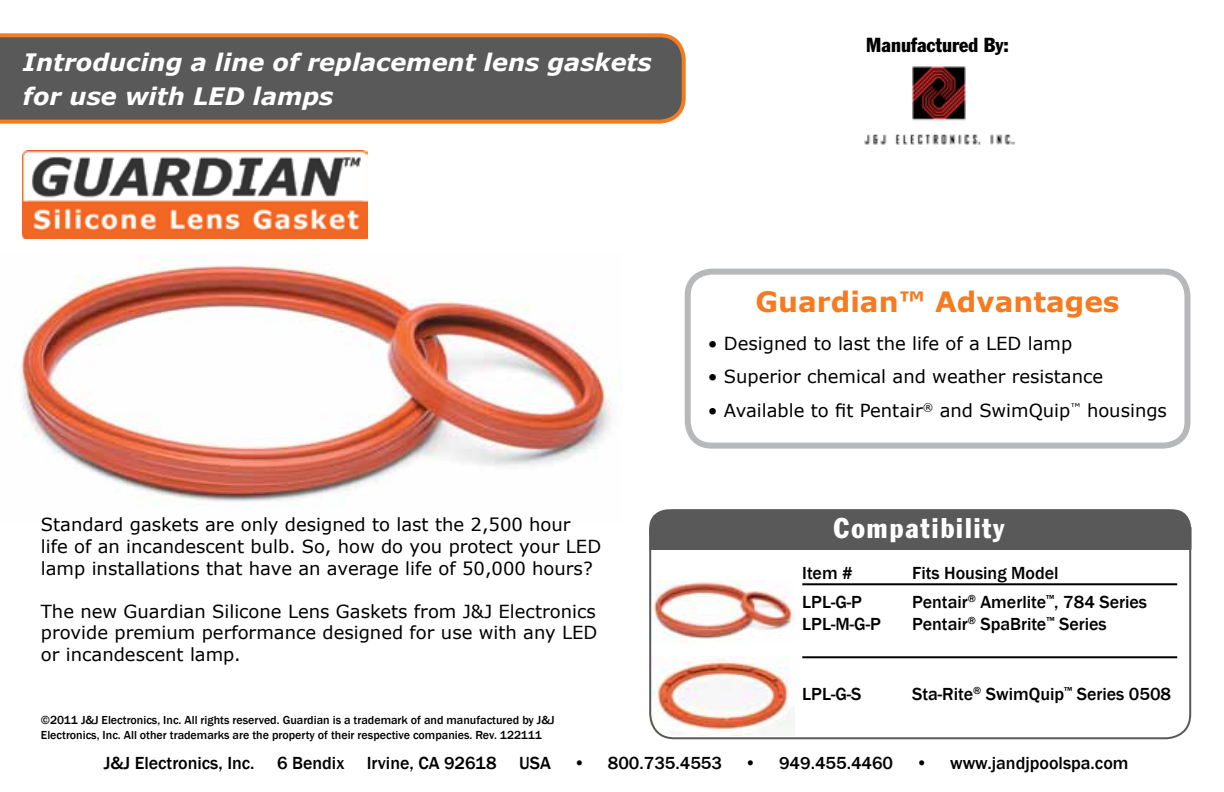
<style>
.page{position:relative;width:1224px;height:792px;background:#fff}
.page>*{position:absolute;margin:0;border:0;box-sizing:border-box;transform-origin:0 0}
.t1{font:700 28px "Verdana";color:#f47b20}
.t2{font:condensed 28px "Franklin Gothic";letter-spacing:.07em;color:#fff}
.t3{font:italic 700 24px/34px "Verdana";color:#fff}
.t4{font:condensed 20px "Franklin Gothic";color:#000}
.t5{font:18px/21.6px "Verdana";color:#000}
.t6{font:500 18px/21.6px "Franklin Gothic";color:#000}
.t7{font:500 12px/14.4px "Franklin Gothic";color:#000}
</style>
<div class="page">
<img style="left:21px;top:259px;width:601px;height:243px">
<svg style="left:0;top:33px;width:686px;height:91px;background:#695e55"></svg>
<img style="left:23px;top:150px;width:345px;height:88px">
<img style="left:650px;top:656px;width:141px;height:79px">
<img style="left:652px;top:580px;width:142px;height:63px">
<hr style="left:802px;top:583px;width:375px;height:2px;background:#000">
<hr style="left:802px;top:656px;width:375px;height:2px;background:#000">
<div style="left:649px;top:509px;width:542px;height:230px;border:2px solid #595959;border-radius:24px"></div>
<div style="left:650px;top:510px;width:540px;height:39px;background:#595959;border-radius:18px"></div>
<div style="left:649px;top:509px;width:542px;height:41px;border:2px solid #595959;border-radius:18px"></div>
<div style="left:685px;top:269px;width:505px;height:180px;border:6px solid #b6b8ba;border-radius:24px"></div>
<img style="left:864px;top:66px;width:150px;height:78px">
<h2 class="t3" style="left:23px;top:44px;width:630px">Introducing a line of replacement lens gaskets for use with LED lamps</h2>
<p class="t4" style="left:866px;top:33px;width:144px">Manufactured By:</p>
<p class="t5" style="left:41px;top:513px;width:562px">Standard gaskets are only designed to last the 2,500 hour life of an incandescent bulb. So, how do you protect your LED lamp installations that have an average life of 50,000 hours?</p>
<p class="t5" style="left:41px;top:600px;width:558px;text-align:justify">The new Guardian Silicone Lens Gaskets from J&amp;J Electronics provide premium performance designed for use with any LED or incandescent lamp.</p>
<p class="t7" style="left:41px;top:713px;width:515px">©2011 J&amp;J Electronics, Inc. All rights reserved. Guardian is a trademark of and manufactured by J&amp;J<br>Electronics, Inc. All other trademarks are the property of their respective companies. Rev. 122111</p>
<h1 class="t1" style="left:756px;top:284px;width:365px">Guardian™ Advantages</h1>
<p class="t5" style="left:708px;top:332px;width:366px">• Designed to last the life of a LED lamp</p>
<p class="t5" style="left:708px;top:366px;width:397px">• Superior chemical and weather resistance</p>
<p class="t5" style="left:708px;top:399px;width:461px">• Available to fit Pentair<sup>®</sup> and SwimQuip<sup>™</sup> housings</p>
<h1 class="t2" style="left:834px;top:511px;width:172px">Compatibility</h1>
<p class="t6" style="left:802px;top:562px;width:52px">Item #</p>
<p class="t6" style="left:912px;top:562px;width:148px">Fits Housing Model</p>
<p class="t6" style="left:802px;top:592px;width:80px">LPL-G-P<br>LPL-M-G-P</p>
<p class="t6" style="left:912px;top:592px;width:236px">Pentair<sup>®</sup> Amerlite<sup>™</sup>, 784 Series<br>Pentair<sup>®</sup> SpaBrite<sup>™</sup> Series</p>
<p class="t6" style="left:802px;top:684px;width:61px">LPL-G-S</p>
<p class="t6" style="left:912px;top:684px;width:260px">Sta-Rite<sup>®</sup> SwimQuip<sup>™</sup> Series 0508</p>
<p class="t6" style="left:104px;top:752px;width:394px">J&amp;J Electronics, Inc. 6 Bendix Irvine, CA 92618</p>
<p class="t6" style="left:519px;top:752px;width:33px">USA</p>
<p class="t6" style="left:573px;top:752px;width:150px">• 800.735.4553</p>
<p class="t6" style="left:745px;top:752px;width:150px">• 949.455.4460</p>
<p class="t6" style="left:916px;top:752px;width:214px">• www.jandjpoolspa.com</p>
</div>
